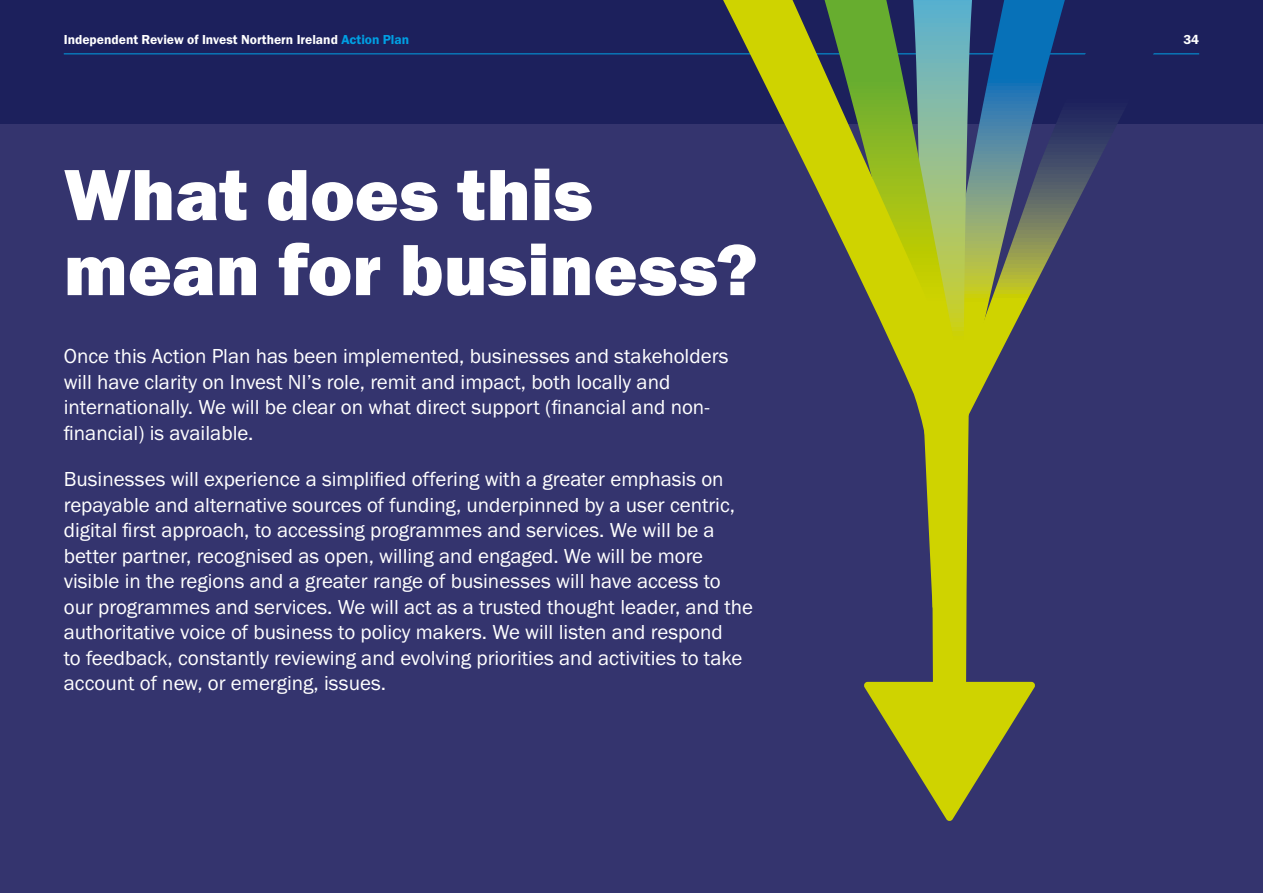
<style>
.page{position:relative;width:1263px;height:893px;background:#fff}
.page>*{position:absolute;margin:0;border:0;box-sizing:border-box;transform-origin:0 0}
.H2_-_Subhead_-_Top_of_page{font:75px/75px "Franklin Gothic URW Hea";color:#fff}
.P_-_Body{font:21px/25.5px "Franklin Gothic URW Boo";color:#fff}
.t1{font:13.5px "Franklin Gothic URW Dem";color:#fff}
.s1{color:#009fe3}
</style>
<div class="page">
<div style="left:0;top:0;width:1263px;height:125px;background:#1c205c"></div>
<hr style="left:64px;top:53px;width:1135px;height:1px;background:#009fe3">
<div style="left:0;top:125px;width:1263px;height:768px;background:#34346e"></div>
<svg style="left:864px;top:482px;width:171px;height:339px"></svg>
<svg style="left:972px;top:0;width:209px;height:408px"></svg>
<svg style="left:383px;top:0;width:589px;height:482px"></svg>
<p class="t1" style="left:64px;top:31px;width:347px">Independent Review of Invest Northern Ireland <span class="s1">Action Plan</span></p>
<p class="t1" style="left:1183px;top:31px;width:17px">34</p>
<h2 class="H2_-_Subhead_-_Top_of_page" style="left:64px;top:155px;width:695px">What does this mean for business?</h2>
<p class="P_-_Body" style="left:64px;top:343px;width:666px">Once this Action Plan has been implemented, businesses and stakeholders will have clarity on Invest NI’s role, remit and impact, both locally and internationally. We will be clear on what direct support (financial and non&shy;financial) is available.</p>
<p class="P_-_Body" style="left:64px;top:466px;width:691px">Businesses will experience a simplified offering with a greater emphasis on repayable and alternative sources of funding, underpinned by a user centric, digital first approach, to accessing programmes and services. We will be a better partner, recognised as open, willing and engaged. We will be more visible in the regions and a greater range of businesses will have access to our programmes and services. We will act as a trusted thought leader, and the authoritative voice of business to policy makers. We will listen and respond<br>to feedback, constantly reviewing and evolving priorities and activities to take account of new, or emerging, issues.</p>
</div>
